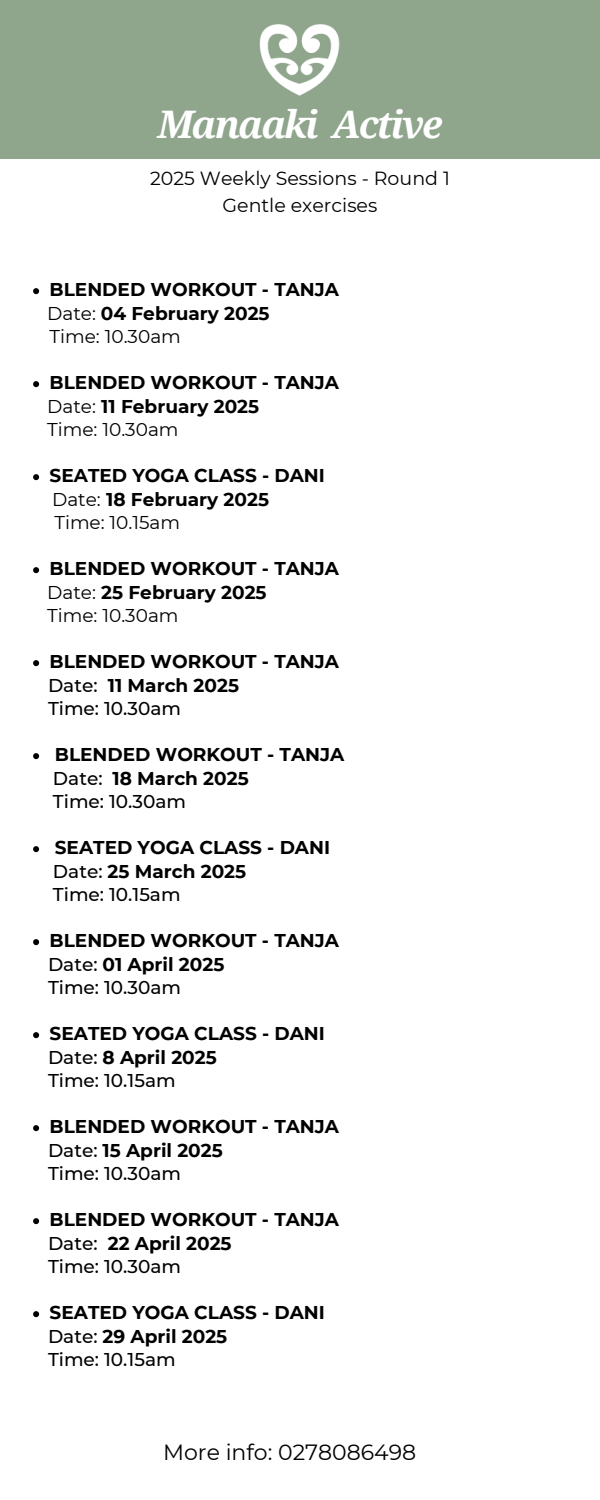
<style>
.page{position:relative;width:600px;height:1500px;background:#fff}
.page>*{position:absolute;margin:0;border:0;box-sizing:border-box;transform-origin:0 0}
.t1{font:italic 700 38px "Droid Serif";letter-spacing:-.055em;color:#fff}
.t2{font:22px "Montserrat";color:#000}
.t3{font:19px "Montserrat";color:#000}
.t4{font:700 18.5px/23.2px "Montserrat";color:#000}
.s1{font-weight:400}
.s2{font-weight:500}
</style>
<div class="page">
<svg style="left:33px;top:288px;width:6px;height:6px"></svg>
<svg style="left:33px;top:381px;width:6px;height:6px"></svg>
<svg style="left:33px;top:474px;width:6px;height:6px"></svg>
<svg style="left:33px;top:567px;width:6px;height:6px"></svg>
<svg style="left:33px;top:660px;width:6px;height:6px"></svg>
<svg style="left:33px;top:753px;width:6px;height:6px"></svg>
<svg style="left:33px;top:846px;width:6px;height:6px"></svg>
<svg style="left:33px;top:939px;width:6px;height:6px"></svg>
<svg style="left:33px;top:1032px;width:6px;height:6px"></svg>
<svg style="left:33px;top:1125px;width:6px;height:6px"></svg>
<svg style="left:33px;top:1218px;width:6px;height:6px"></svg>
<svg style="left:33px;top:1311px;width:6px;height:6px"></svg>
<div style="left:0;top:0;width:600px;height:158px;background:#8fa68d"></div>
<img style="left:259px;top:24px;width:81px;height:72px">
<p class="t1" style="left:157px;top:103px;width:287px">Manaaki Active</p>
<h1 class="t3" style="left:150px;top:167px;width:301px">2025 Weekly Sessions - Round 1</h1>
<p class="t3" style="left:223px;top:193px;width:156px">Gentle exercises</p>
<p class="t4" style="left:47px;top:278px;width:293px">BLENDED WORKOUT - TANJA<br><span class="s1">Date:</span> 04 February 2025<br><span class="s1">Time: 10.30am</span></p>
<p class="t4" style="left:47px;top:371px;width:293px">BLENDED WORKOUT - TANJA<br><span class="s1">Date:</span> 11 February 2025<br><span class="s1">Time: 10.30am</span></p>
<p class="t4" style="left:50px;top:464px;width:277px">SEATED YOGA CLASS - DANI<br><span class="s1">Date:</span> 18 February 2025<br><span class="s1">Time: 10.15am</span></p>
<p class="t4" style="left:47px;top:557px;width:293px">BLENDED WORKOUT - TANJA<br><span class="s1">Date:</span> 25 February 2025<br><span class="s1">Time: 10.30am</span></p>
<p class="t4" style="left:48px;top:650px;width:293px">BLENDED WORKOUT - TANJA<br><span class="s2">Date:</span> 11 March 2025<br><span class="s2">Time: 10.30am</span></p>
<p class="t4" style="left:53px;top:743px;width:293px">BLENDED WORKOUT - TANJA<br><span class="s2">Date:</span> 18 March 2025<br><span class="s2">Time: 10.30am</span></p>
<p class="t4" style="left:53px;top:836px;width:279px">SEATED YOGA CLASS - DANI<br><span class="s2">Date:</span> 25 March 2025<br><span class="s2">Time: 10.15am</span></p>
<p class="t4" style="left:48px;top:929px;width:293px">BLENDED WORKOUT - TANJA<br><span class="s2">Date:</span> 01 April 2025<br><span class="s2">Time: 10.30am</span></p>
<p class="t4" style="left:48px;top:1022px;width:278px">SEATED YOGA CLASS - DANI<br><span class="s2">Date:</span> 8 April 2025<br><span class="s2">Time: 10.15am</span></p>
<p class="t4" style="left:48px;top:1115px;width:293px">BLENDED WORKOUT - TANJA<br><span class="s2">Date:</span> 15 April 2025<br><span class="s2">Time: 10.30am</span></p>
<p class="t4" style="left:48px;top:1208px;width:293px">BLENDED WORKOUT - TANJA<br><span class="s2">Date:</span> 22 April 2025<br><span class="s2">Time: 10.30am</span></p>
<p class="t4" style="left:48px;top:1301px;width:278px">SEATED YOGA CLASS - DANI<br><span class="s2">Date:</span> 29 April 2025<br><span class="s2">Time: 10.15am</span></p>
<p class="t2" style="left:163px;top:1439px;width:255px">More info: 0278086498</p>
</div>
